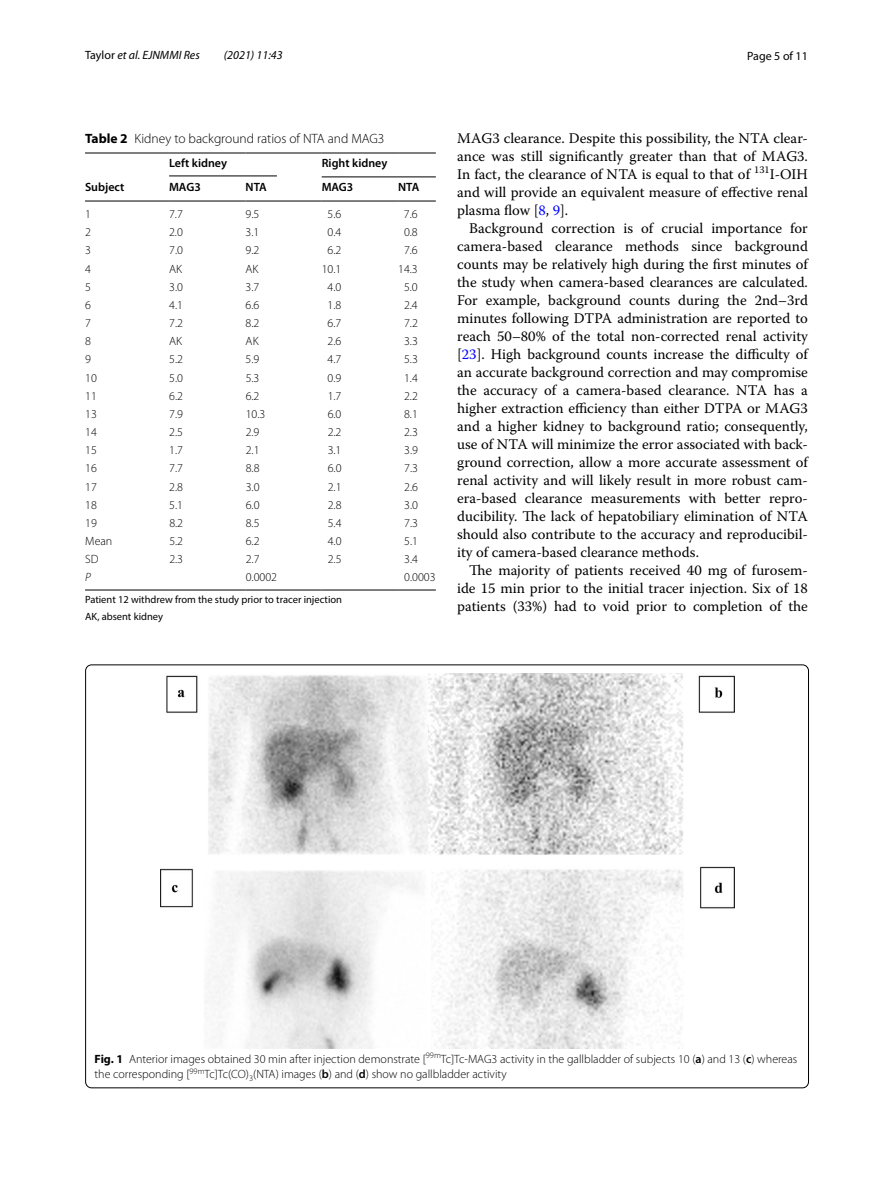
<style>
.page{position:relative;width:893px;height:1187px;background:#fff}
.page>*{position:absolute;margin:0;border:0;box-sizing:border-box;transform-origin:0 0}
.t1{font:14.7px/18px "Warnock Pro";color:#000;text-align:justify}
.t2{font:300 13.5px "Myriad Pro";color:#000}
.t3{font:300 12px/15px "Myriad Pro";color:#000}
.t4{font:600 12px "Myriad Pro";color:#000}
.t5{font:italic 12px "Myriad Pro";color:#000}
.t6{font:12px "Myriad Pro";color:#000}
.t7{font:italic 300 12px "Myriad Pro";color:#000}
.t8{font:10.5px/17px "Myriad Pro";color:#000}
.s1{font-style:normal}
.s2{font-weight:700}
.s3{color:#00f}
.s4{font-weight:600}
</style>
<div class="page">
<hr style="left:85px;top:153px;width:84px;height:1px;background:#000">
<hr style="left:169px;top:153px;width:77px;height:1px;background:#000">
<hr style="left:246px;top:153px;width:76px;height:1px;background:#000">
<hr style="left:322px;top:153px;width:76px;height:1px;background:#000">
<hr style="left:398px;top:153px;width:38px;height:1px;background:#000">
<hr style="left:85px;top:201px;width:84px;height:1px;background:#000">
<hr style="left:169px;top:201px;width:77px;height:1px;background:#000">
<hr style="left:246px;top:201px;width:76px;height:1px;background:#000">
<hr style="left:322px;top:201px;width:76px;height:1px;background:#000">
<hr style="left:398px;top:201px;width:38px;height:1px;background:#000">
<hr style="left:85px;top:589px;width:84px;height:1px;background:#000">
<hr style="left:169px;top:589px;width:77px;height:1px;background:#000">
<hr style="left:246px;top:589px;width:76px;height:1px;background:#000">
<hr style="left:322px;top:589px;width:76px;height:1px;background:#000">
<hr style="left:398px;top:589px;width:38px;height:1px;background:#000">
<hr style="left:169px;top:176px;width:108px;height:1px;background:#000">
<hr style="left:322px;top:177px;width:114px;height:1px;background:#000">
<img style="left:160px;top:673px;width:574px;height:375px">
<p class="t5" style="left:85px;top:48px;width:116px"><span class="s1">Taylor</span> et al. EJNMMI Res</p>
<p class="t5" style="left:224px;top:48px;width:60px">(2021) 11:43</p>
<p class="t6" style="left:747px;top:48px;width:62px">Page 5 of 11</p>
<p class="t2" style="left:85px;top:131px;width:301px"><span class="s2">Table 2</span> Kidney to background ratios of NTA and MAG3</p>
<p class="t4" style="left:169px;top:156px;width:59px">Left kidney</p>
<p class="t4" style="left:322px;top:156px;width:67px">Right kidney</p>
<p class="t4" style="left:85px;top:179px;width:41px">Subject</p>
<p class="t4" style="left:169px;top:179px;width:33px">MAG3</p>
<p class="t4" style="left:246px;top:179px;width:23px">NTA</p>
<p class="t4" style="left:322px;top:179px;width:33px">MAG3</p>
<p class="t4" style="left:398px;top:179px;width:23px">NTA</p>
<p class="t3" style="left:85px;top:207px;width:7px">1</p>
<p class="t3" style="left:169px;top:207px;width:15px">7.7</p>
<p class="t3" style="left:246px;top:207px;width:15px">9.5</p>
<p class="t3" style="left:328px;top:207px;width:15px">5.6</p>
<p class="t3" style="left:404px;top:207px;width:15px">7.6</p>
<p class="t3" style="left:85px;top:225px;width:7px">2</p>
<p class="t3" style="left:169px;top:225px;width:15px">2.0</p>
<p class="t3" style="left:246px;top:225px;width:15px">3.1</p>
<p class="t3" style="left:328px;top:225px;width:15px">0.4</p>
<p class="t3" style="left:404px;top:225px;width:15px">0.8</p>
<p class="t3" style="left:85px;top:243px;width:7px">3</p>
<p class="t3" style="left:169px;top:243px;width:15px">7.0</p>
<p class="t3" style="left:246px;top:243px;width:15px">9.2</p>
<p class="t3" style="left:328px;top:243px;width:15px">6.2</p>
<p class="t3" style="left:404px;top:243px;width:15px">7.6</p>
<p class="t3" style="left:85px;top:261px;width:7px">4</p>
<p class="t3" style="left:169px;top:261px;width:14px">AK</p>
<p class="t3" style="left:246px;top:261px;width:14px">AK</p>
<p class="t3" style="left:322px;top:261px;width:21px">10.1</p>
<p class="t3" style="left:398px;top:261px;width:21px">14.3</p>
<p class="t3" style="left:85px;top:279px;width:7px">5</p>
<p class="t3" style="left:169px;top:279px;width:15px">3.0</p>
<p class="t3" style="left:246px;top:279px;width:15px">3.7</p>
<p class="t3" style="left:328px;top:279px;width:15px">4.0</p>
<p class="t3" style="left:404px;top:279px;width:15px">5.0</p>
<p class="t3" style="left:85px;top:297px;width:7px">6</p>
<p class="t3" style="left:169px;top:297px;width:15px">4.1</p>
<p class="t3" style="left:246px;top:297px;width:15px">6.6</p>
<p class="t3" style="left:328px;top:297px;width:15px">1.8</p>
<p class="t3" style="left:404px;top:297px;width:15px">2.4</p>
<p class="t3" style="left:85px;top:316px;width:7px">7</p>
<p class="t3" style="left:169px;top:316px;width:15px">7.2</p>
<p class="t3" style="left:246px;top:316px;width:15px">8.2</p>
<p class="t3" style="left:328px;top:316px;width:15px">6.7</p>
<p class="t3" style="left:404px;top:316px;width:15px">7.2</p>
<p class="t3" style="left:85px;top:334px;width:7px">8</p>
<p class="t3" style="left:169px;top:334px;width:14px">AK</p>
<p class="t3" style="left:246px;top:334px;width:14px">AK</p>
<p class="t3" style="left:328px;top:334px;width:15px">2.6</p>
<p class="t3" style="left:404px;top:334px;width:15px">3.3</p>
<p class="t3" style="left:85px;top:352px;width:7px">9</p>
<p class="t3" style="left:169px;top:352px;width:15px">5.2</p>
<p class="t3" style="left:246px;top:352px;width:15px">5.9</p>
<p class="t3" style="left:328px;top:352px;width:15px">4.7</p>
<p class="t3" style="left:404px;top:352px;width:15px">5.3</p>
<p class="t3" style="left:85px;top:370px;width:13px">10</p>
<p class="t3" style="left:169px;top:370px;width:15px">5.0</p>
<p class="t3" style="left:246px;top:370px;width:15px">5.3</p>
<p class="t3" style="left:328px;top:370px;width:15px">0.9</p>
<p class="t3" style="left:404px;top:370px;width:15px">1.4</p>
<p class="t3" style="left:85px;top:388px;width:13px">11</p>
<p class="t3" style="left:169px;top:388px;width:15px">6.2</p>
<p class="t3" style="left:246px;top:388px;width:15px">6.2</p>
<p class="t3" style="left:328px;top:388px;width:15px">1.7</p>
<p class="t3" style="left:404px;top:388px;width:15px">2.2</p>
<p class="t3" style="left:85px;top:406px;width:13px">13</p>
<p class="t3" style="left:169px;top:406px;width:15px">7.9</p>
<p class="t3" style="left:246px;top:406px;width:21px">10.3</p>
<p class="t3" style="left:328px;top:406px;width:15px">6.0</p>
<p class="t3" style="left:404px;top:406px;width:15px">8.1</p>
<p class="t3" style="left:85px;top:425px;width:13px">14</p>
<p class="t3" style="left:169px;top:425px;width:15px">2.5</p>
<p class="t3" style="left:246px;top:425px;width:15px">2.9</p>
<p class="t3" style="left:328px;top:425px;width:15px">2.2</p>
<p class="t3" style="left:404px;top:425px;width:15px">2.3</p>
<p class="t3" style="left:85px;top:443px;width:13px">15</p>
<p class="t3" style="left:169px;top:443px;width:15px">1.7</p>
<p class="t3" style="left:246px;top:443px;width:15px">2.1</p>
<p class="t3" style="left:328px;top:443px;width:15px">3.1</p>
<p class="t3" style="left:404px;top:443px;width:15px">3.9</p>
<p class="t3" style="left:85px;top:461px;width:13px">16</p>
<p class="t3" style="left:169px;top:461px;width:15px">7.7</p>
<p class="t3" style="left:246px;top:461px;width:15px">8.8</p>
<p class="t3" style="left:328px;top:461px;width:15px">6.0</p>
<p class="t3" style="left:404px;top:461px;width:15px">7.3</p>
<p class="t3" style="left:85px;top:479px;width:13px">17</p>
<p class="t3" style="left:169px;top:479px;width:15px">2.8</p>
<p class="t3" style="left:246px;top:479px;width:15px">3.0</p>
<p class="t3" style="left:328px;top:479px;width:15px">2.1</p>
<p class="t3" style="left:404px;top:479px;width:15px">2.6</p>
<p class="t3" style="left:85px;top:497px;width:13px">18</p>
<p class="t3" style="left:169px;top:497px;width:15px">5.1</p>
<p class="t3" style="left:246px;top:497px;width:15px">6.0</p>
<p class="t3" style="left:328px;top:497px;width:15px">2.8</p>
<p class="t3" style="left:404px;top:497px;width:15px">3.0</p>
<p class="t3" style="left:85px;top:515px;width:13px">19</p>
<p class="t3" style="left:169px;top:515px;width:15px">8.2</p>
<p class="t3" style="left:246px;top:515px;width:15px">8.5</p>
<p class="t3" style="left:328px;top:515px;width:15px">5.4</p>
<p class="t3" style="left:404px;top:515px;width:15px">7.3</p>
<p class="t3" style="left:85px;top:533px;width:29px">Mean</p>
<p class="t3" style="left:169px;top:533px;width:15px">5.2</p>
<p class="t3" style="left:246px;top:533px;width:15px">6.2</p>
<p class="t3" style="left:328px;top:533px;width:15px">4.0</p>
<p class="t3" style="left:404px;top:533px;width:15px">5.1</p>
<p class="t3" style="left:85px;top:552px;width:15px">SD</p>
<p class="t3" style="left:169px;top:552px;width:15px">2.3</p>
<p class="t3" style="left:246px;top:552px;width:15px">2.7</p>
<p class="t3" style="left:328px;top:552px;width:15px">2.5</p>
<p class="t3" style="left:404px;top:552px;width:15px">3.4</p>
<p class="t7" style="left:85px;top:571px;width:7px">P</p>
<p class="t3" style="left:246px;top:570px;width:33px">0.0002</p>
<p class="t3" style="left:404px;top:570px;width:33px">0.0003</p>
<p class="t8" style="left:85px;top:591px;width:259px">Patient 12 withdrew from the study prior to tracer injection<br>AK, absent kidney</p>
<p class="t1" style="left:457px;top:128px;width:352px">MAG3 clearance. Despite this possibility, the NTA clear&shy;ance was still significantly greater than that of MAG3.<br>In fact, the clearance of NTA is equal to that of <sup>131</sup>I-OIH and will provide an equivalent measure of effective renal plasma flow [<span class="s3">8</span>, <span class="s3">9</span>].</p>
<p class="t1" style="left:457px;top:218px;width:352px;text-indent:12px">Background correction is of crucial importance for camera-based clearance methods since background counts may be relatively high during the first minutes of the study when camera-based clearances are calculated.<br>For example, background counts during the 2nd–3rd minutes following DTPA administration are reported to reach 50–80% of the total non-corrected renal activity [<span class="s3">23</span>]. High background counts increase the difficulty of an accurate background correction and may compromise the accuracy of a camera-based clearance. NTA has a higher extraction efficiency than either DTPA or MAG3 and a higher kidney to background ratio; consequently, use of NTA will minimize the error associated with back&shy;ground correction, allow a more accurate assessment of renal activity and will likely result in more robust cam&shy;era-based clearance measurements with better repro&shy;ducibility. The lack of hepatobiliary elimination of NTA should also contribute to the accuracy and reproducibil&shy;ity of camera-based clearance methods.</p>
<p class="t1" style="left:457px;top:560px;width:352px;text-indent:12px">The majority of patients received 40 mg of furosem&shy;ide 15 min prior to the initial tracer injection. Six of 18 patients (33%) had to void prior to completion of the</p>
<p class="t3" style="left:95px;top:1051px;width:704px"><span class="s2">Fig. 1</span> Anterior images obtained 30 min after injection demonstrate [<sup>99m</sup>Tc]Tc-MAG3 activity in the gallbladder of subjects 10 (<span class="s4">a</span>) and 13 (<span class="s4">c</span>) whereas the corresponding [<sup>99m</sup>Tc]Tc(CO)<sub>3</sub>(NTA) images (<span class="s4">b</span>) and (<span class="s4">d</span>) show no gallbladder activity</p>
</div>
